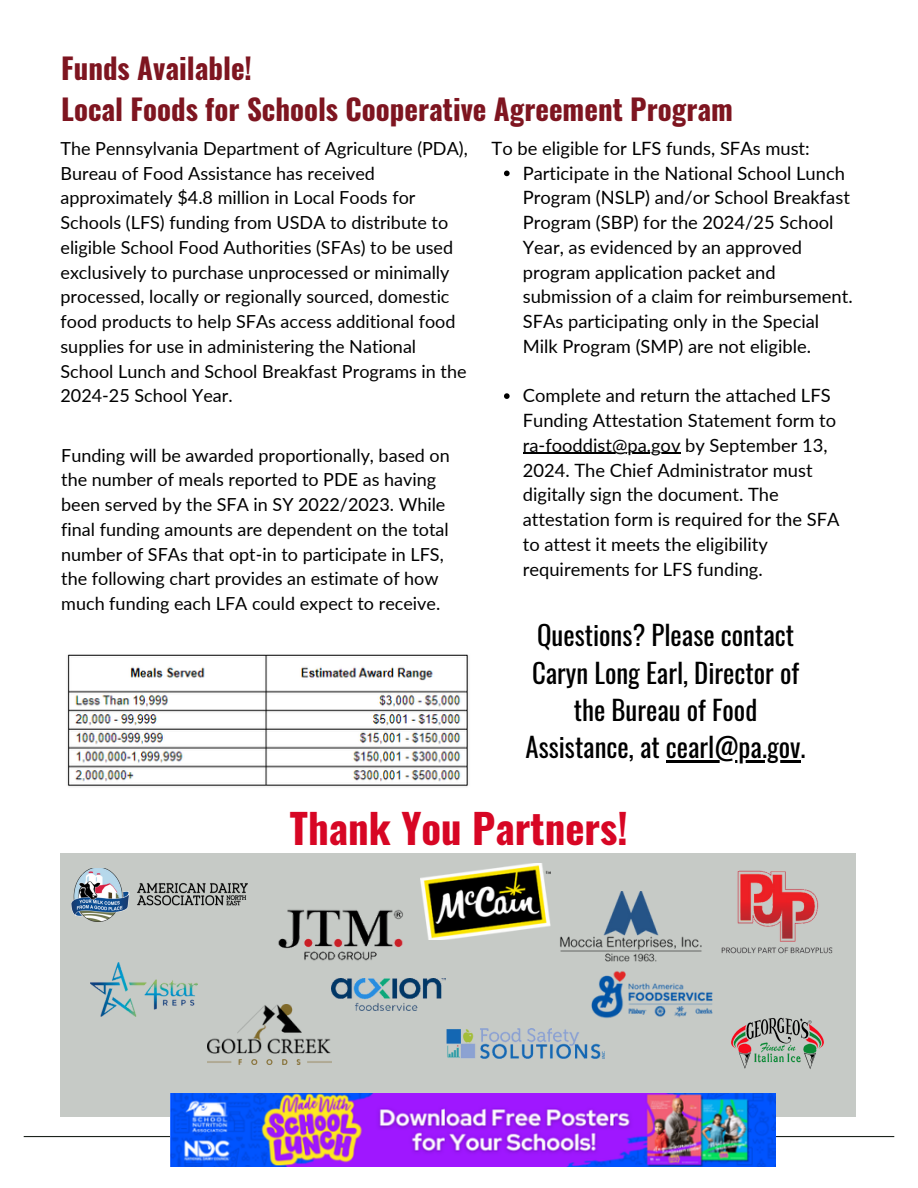
<style>
.page{position:relative;width:918px;height:1188px;background:#fff}
.page>*{position:absolute;margin:0;border:0;box-sizing:border-box;transform-origin:0 0}
.t1{font:700 40.8px "Oswald";color:#d70624}
.t2{font:700 28.95px/40.5px "Oswald";color:#7e1520}
.t3{font:26.85px/37.2px "Oswald";color:#000;text-align:center}
.t4{font:18.3px/24.8px "Lato";color:#000}
.t5{font:18px/24.8px "Lato";color:#000}
</style>
<div class="page">
<div style="left:61px;top:853px;width:795px;height:264px;background:#c6cac6"></div>
<hr style="left:24px;top:1136px;width:870px;height:1px;background:#1c231d">
<img style="left:67px;top:654px;width:402px;height:133px">
<img style="left:170px;top:1094px;width:605px;height:73px">
<svg style="left:504px;top:171px;width:6px;height:5px"></svg>
<svg style="left:504px;top:393px;width:6px;height:6px"></svg>
<hr style="left:523px;top:453px;width:158px;height:1px;background:#000">
<hr style="left:666px;top:760px;width:135px;height:2px;background:#000">
<img style="left:71px;top:869px;width:177px;height:53px">
<img style="left:278px;top:909px;width:125px;height:52px">
<img style="left:421px;top:864px;width:129px;height:75px">
<img style="left:535px;top:891px;width:167px;height:64px">
<img style="left:91px;top:963px;width:107px;height:54px">
<img style="left:332px;top:978px;width:113px;height:33px">
<img style="left:446px;top:1029px;width:158px;height:30px">
<img style="left:586px;top:955px;width:127px;height:80px">
<img style="left:731px;top:1017px;width:93px;height:52px">
<img style="left:207px;top:1005px;width:125px;height:59px">
<img style="left:737px;top:870px;width:82px;height:72px">
<img style="left:721px;top:947px;width:112px;height:7px">
<p class="t2" style="left:61px;top:47px;width:673px">Funds Available!<br>Local Foods for Schools Cooperative Agreement Program</p>
<p class="t4" style="left:492px;top:135px;width:320px">To be eligible for LFS funds, SFAs must:</p>
<p class="t4" style="left:523px;top:160px;width:331px">Participate in the National School Lunch Program (NSLP) and/or School Breakfast Program (SBP) for the 2024/25 School Year, as evidenced by an approved program application packet and submission of a claim for reimbursement.<br>SFAs participating only in the Special Milk Program (SMP) are not eligible.</p>
<p class="t4" style="left:523px;top:383px;width:315px">Complete and return the attached LFS<br>Funding Attestation Statement form to</p>
<p class="t4" style="left:523px;top:432px;width:318px">ra-fooddist@pa.gov by September 13, 2024. The Chief Administrator must digitally sign the document. The attestation form is required for the SFA to attest it meets the eligibility requirements for LFS funding.</p>
<h3 class="t5" style="left:61px;top:136px;width:409px">The Pennsylvania Department of Agriculture (PDA), Bureau of Food Assistance has received approximately $4.8 million in Local Foods for Schools (LFS) funding from USDA to distribute to eligible School Food Authorities (SFAs) to be used exclusively to purchase unprocessed or minimally processed, locally or regionally sourced, domestic food products to help SFAs access additional food supplies for use in administering the National School Lunch and School Breakfast Programs in the 2024-25 School Year.</h3>
<h1 class="t5" style="left:61px;top:442px;width:390px">Funding will be awarded proportionally, based on the number of meals reported to PDE as having been served by the SFA in SY 2022/2023. While final funding amounts are dependent on the total number of SFAs that opt-in to participate in LFS, the following chart provides an estimate of how much funding each LFA could expect to receive.</h1>
<p class="t3" style="left:526px;top:616px;width:282px">Questions? Please contact<br>Caryn Long Earl, Director of the Bureau of Food<br>Assistance, at cearl@pa.gov.</p>
<p class="t1" style="left:290px;top:796px;width:339px">Thank You Partners!</p>
</div>
